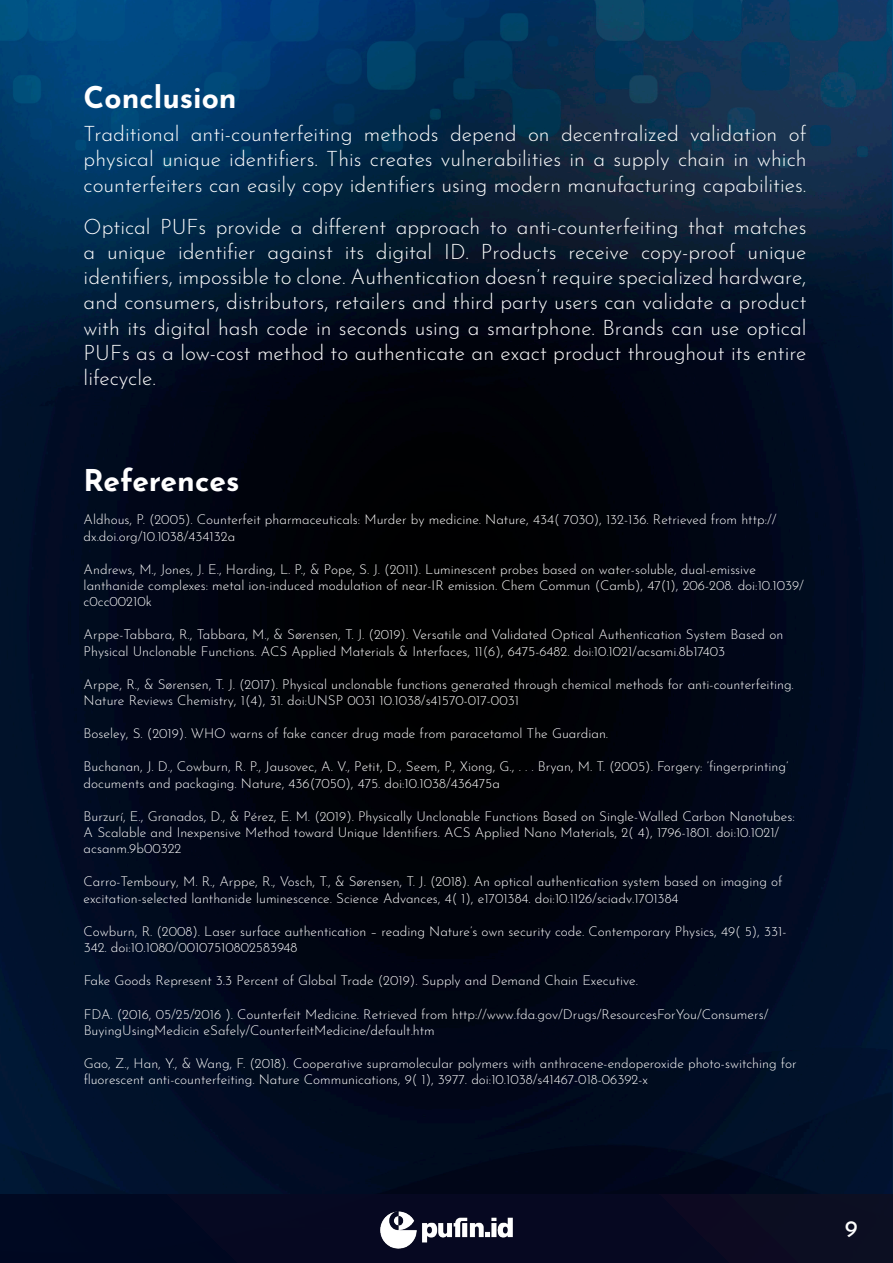
<style>
.page{position:relative;width:893px;height:1263px;background:#fff}
.page>*{position:absolute;margin:0;border:0;box-sizing:border-box;transform-origin:0 0}
.t1{font:700 30px "Josefin Sans";color:#fff}
.t2{font:24px "Josefin Sans";color:#fff}
.t3{font:300 21px/25.2px "Josefin Sans";color:#fff;text-align:justify}
.t4{font:300 13.5px/16.2px "Josefin Sans";color:#fff}
</style>
<div class="page">
<img style="left:0;top:0;width:893px;height:1195px">
<div style="left:0;top:1195px;width:893px;height:68px;background:#060821"></div>
<img style="left:380px;top:1211px;width:133px;height:38px">
<h1 class="t1" style="left:84px;top:70px;width:155px">Conclusion</h1>
<p class="t3" style="left:84px;top:119px;width:724px">Traditional anti-counterfeiting methods depend on decentralized validation of physical unique identifiers. This creates vulnerabilities in a supply chain in which counterfeiters can easily copy identifiers using modern manufacturing capabilities.</p>
<p class="t3" style="left:84px;top:212px;width:724px">Optical PUFs provide a different approach to anti-counterfeiting that matches a unique identifier against its digital ID. Products receive copy-proof unique identifiers, impossible to clone. Authentication doesn’t require specialized hardware, and consumers, distributors, retailers and third party users can validate a product with its digital hash code in seconds using a smartphone. Brands can use optical PUFs as a low-cost method to authenticate an exact product throughout its entire lifecycle.</p>
<h1 class="t1" style="left:84px;top:454px;width:157px">References</h1>
<p class="t4" style="left:84px;top:510px;width:694px">Aldhous, P. (2005). Counterfeit pharmaceuticals: Murder by medicine. Nature, 434( 7030), 132-136. Retrieved from http:// dx.doi.org/10.1038/434132a</p>
<p class="t4" style="left:84px;top:560px;width:722px">Andrews, M., Jones, J. E., Harding, L. P., &amp; Pope, S. J. (2011). Luminescent probes based on water-soluble, dual-emissive lanthanide complexes: metal ion-induced modulation of near-IR emission. Chem Commun (Camb), 47(1), 206-208. doi:10.1039/ c0cc00210k</p>
<p class="t4" style="left:84px;top:625px;width:701px">Arppe-Tabbara, R., Tabbara, M., &amp; Sørensen, T. J. (2019). Versatile and Validated Optical Authentication System Based on<br>Physical Unclonable Functions. ACS Applied Materials &amp; Interfaces, 11(6), 6475-6482. doi:10.1021/acsami.8b17403</p>
<p class="t4" style="left:84px;top:675px;width:712px">Arppe, R., &amp; Sørensen, T. J. (2017). Physical unclonable functions generated through chemical methods for anti-counterfeiting.<br>Nature Reviews Chemistry, 1(4), 31. doi:UNSP 0031 10.1038/s41570-017-0031</p>
<p class="t4" style="left:84px;top:724px;width:526px">Boseley, S. (2019). WHO warns of fake cancer drug made from paracetamol The Guardian.</p>
<p class="t4" style="left:84px;top:757px;width:706px">Buchanan, J. D., Cowburn, R. P., Jausovec, A. V., Petit, D., Seem, P., Xiong, G., . . . Bryan, M. T. (2005). Forgery: ’fingerprinting’ documents and packaging. Nature, 436(7050), 475. doi:10.1038/436475a</p>
<p class="t4" style="left:84px;top:807px;width:713px">Burzurí, E., Granados, D., &amp; Pérez, E. M. (2019). Physically Unclonable Functions Based on Single-Walled Carbon Nanotubes:<br>A Scalable and Inexpensive Method toward Unique Identifiers. ACS Applied Nano Materials, 2( 4), 1796-1801. doi:10.1021/ acsanm.9b00322</p>
<p class="t4" style="left:84px;top:872px;width:700px">Carro-Temboury, M. R., Arppe, R., Vosch, T., &amp; Sørensen, T. J. (2018). An optical authentication system based on imaging of excitation-selected lanthanide luminescence. Science Advances, 4( 1), e1701384. doi:10.1126/sciadv.1701384</p>
<p class="t4" style="left:84px;top:922px;width:704px">Cowburn, R. (2008). Laser surface authentication – reading Nature’s own security code. Contemporary Physics, 49( 5), 331-<br>342. doi:10.1080/00107510802583948</p>
<p class="t4" style="left:84px;top:971px;width:556px">Fake Goods Represent 3.3 Percent of Global Trade (2019). Supply and Demand Chain Executive.</p>
<p class="t4" style="left:84px;top:1004px;width:686px">FDA. (2016, 05/25/2016 ). Counterfeit Medicine. Retrieved from http://www.fda.gov/Drugs/ResourcesForYou/Consumers/<br>BuyingUsingMedicin eSafely/CounterfeitMedicine/default.htm</p>
<p class="t4" style="left:84px;top:1054px;width:714px">Gao, Z., Han, Y., &amp; Wang, F. (2018). Cooperative supramolecular polymers with anthracene-endoperoxide photo-switching for fluorescent anti-counterfeiting. Nature Communications, 9( 1), 3977. doi:10.1038/s41467-018-06392-x</p>
<h2 class="t2" style="left:845px;top:1209px;width:14px">9</h2>
</div>
